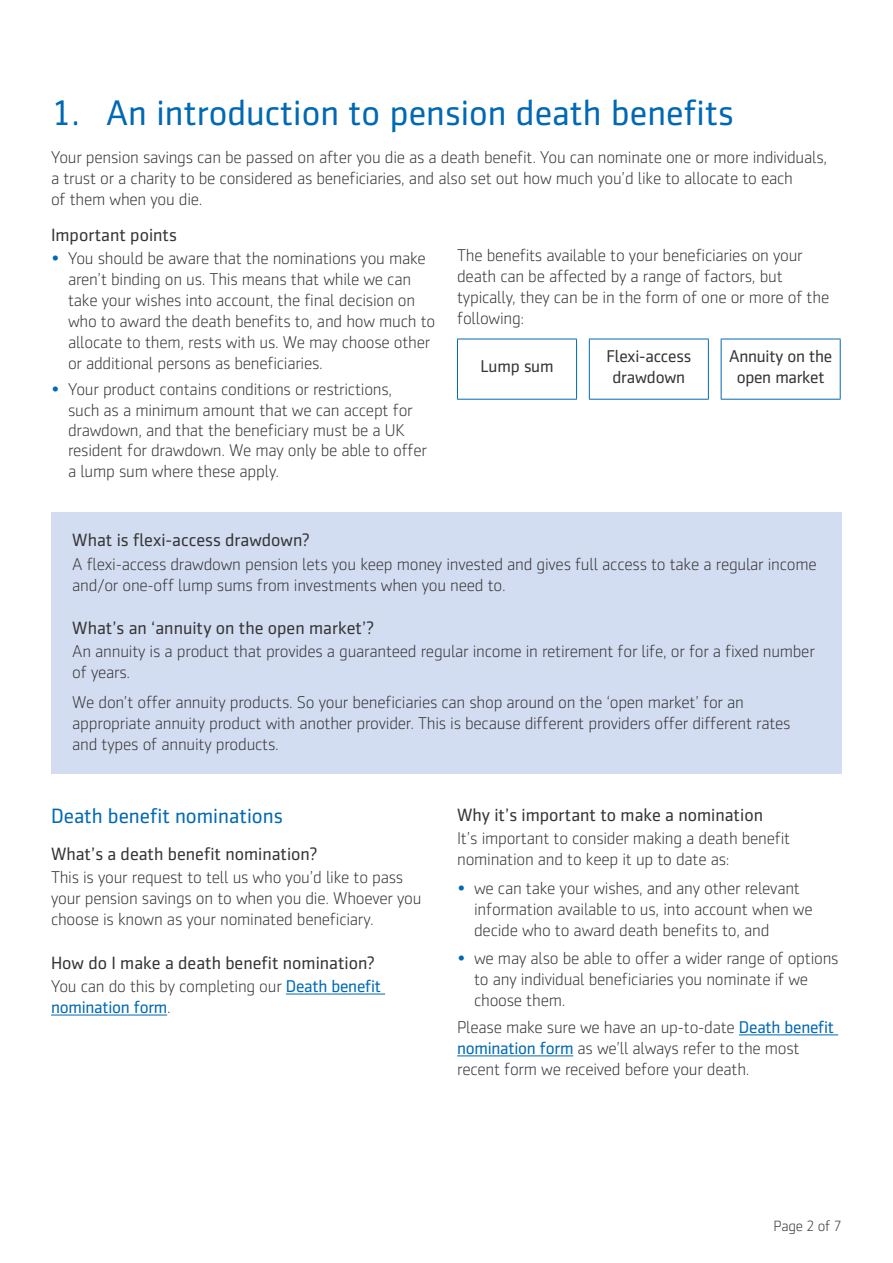
<style>
.page{position:relative;width:893px;height:1263px;background:#fff}
.page>*{position:absolute;margin:0;border:0;box-sizing:border-box;transform-origin:0 0}
.t1{font:36px "Sentico Sans DT";color:#0069b4}
.t2{font:21px "Sentico Sans DT";color:#0069b4}
.t3{font:18px "Sentico Sans DT";color:#373636}
.t4{font:300 17.25px/21px "Sentico Sans DT";letter-spacing:-.015em;color:#373636}
.t5{font:17.25px "Sentico Sans DT";letter-spacing:-.01em;color:#373636}
.t6{font:300 15px "Sentico Sans DT";letter-spacing:-.015em;color:#373636}
.s1{color:#0069b4}
.s2{font-weight:400;color:#0069b4}
</style>
<div class="page">
<div style="left:51px;top:512px;width:791px;height:262px;background:#d3ddf2"></div>
<hr style="left:721px;top:399px;width:120px;height:1px;background:#0069b4">
<hr style="left:589px;top:399px;width:120px;height:1px;background:#0069b4">
<hr style="left:457px;top:399px;width:120px;height:1px;background:#0069b4">
<hr style="left:840px;top:339px;width:1px;height:60px;background:#0069b4">
<hr style="left:721px;top:339px;width:1px;height:60px;background:#0069b4">
<hr style="left:721px;top:339px;width:120px;height:1px;background:#0069b4">
<hr style="left:708px;top:339px;width:1px;height:60px;background:#0069b4">
<hr style="left:589px;top:339px;width:1px;height:60px;background:#0069b4">
<hr style="left:589px;top:339px;width:120px;height:1px;background:#0069b4">
<hr style="left:576px;top:339px;width:1px;height:60px;background:#0069b4">
<hr style="left:457px;top:339px;width:1px;height:60px;background:#0069b4">
<hr style="left:457px;top:339px;width:120px;height:1px;background:#0069b4">
<hr style="left:286px;top:993px;width:99px;height:1px;background:#0069b4">
<hr style="left:51px;top:1014px;width:116px;height:1px;background:#0069b4">
<hr style="left:739px;top:1034px;width:99px;height:1px;background:#0069b4">
<hr style="left:457px;top:1055px;width:116px;height:1px;background:#0069b4">
<h1 class="t1" style="left:51px;top:94px;width:684px">1. An introduction to pension death benefits</h1>
<p class="t4" style="left:51px;top:147px;width:778px">Your pension savings can be passed on after you die as a death benefit. You can nominate one or more individuals, a trust or a charity to be considered as beneficiaries, and also set out how much you’d like to allocate to each<br>of them when you die.</p>
<p class="t3" style="left:51px;top:225px;width:127px">Important points</p>
<p class="t4" style="left:68px;top:248px;width:369px;text-indent:-17px"><span class="s1">•</span> You should be aware that the nominations you make aren’t binding on us. This means that while we can take your wishes into account, the final decision on who to award the death benefits to, and how much to allocate to them, rests with us. We may choose other or additional persons as beneficiaries.</p>
<p class="t4" style="left:68px;top:379px;width:361px;line-height:20.4px;text-indent:-17px"><span class="s1">•</span> Your product contains conditions or restrictions, such as a minimum amount that we can accept for drawdown, and that the beneficiary must be a UK resident for drawdown. We may only be able to offer a lump sum where these apply.</p>
<p class="t4" style="left:457px;top:245px;width:374px">The benefits available to your beneficiaries on your death can be affected by a range of factors, but typically, they can be in the form of one or more of the following:</p>
<p class="t5" style="left:606px;top:346px;width:86px">Flexi-access</p>
<p class="t5" style="left:729px;top:346px;width:105px">Annuity on the</p>
<p class="t5" style="left:480px;top:357px;width:75px">Lump sum</p>
<p class="t5" style="left:612px;top:367px;width:74px">drawdown</p>
<p class="t5" style="left:737px;top:367px;width:90px">open market</p>
<p class="t3" style="left:72px;top:530px;width:239px">What is fexi-access drawdown?</p>
<p class="t4" style="left:72px;top:553px;width:746px">A flexi-access drawdown pension lets you keep money invested and gives full access to take a regular income and/or one-off lump sums from investments when you need to.</p>
<p class="t3" style="left:72px;top:618px;width:304px">What’s an ‘annuity on the open market’?</p>
<p class="t4" style="left:72px;top:641px;width:744px">An annuity is a product that provides a guaranteed regular income in retirement for life, or for a fixed number of years.</p>
<p class="t4" style="left:72px;top:692px;width:720px">We don’t offer annuity products. So your beneficiaries can shop around on the ‘open market’ for an appropriate annuity product with another provider. This is because different providers offer different rates and types of annuity products.</p>
<p class="t2" style="left:51px;top:804px;width:233px">Death beneft nominations</p>
<p class="t3" style="left:51px;top:844px;width:268px">What’s a death beneft nomination?</p>
<p class="t4" style="left:51px;top:867px;width:372px">This is your request to tell us who you’d like to pass your pension savings on to when you die. Whoever you choose is known as your nominated beneficiary.</p>
<p class="t3" style="left:51px;top:953px;width:325px">How do I make a death beneft nomination?</p>
<p class="t4" style="left:51px;top:976px;width:332px">You can do this by completing our <span class="s2">Death benefit nomination form</span>.</p>
<p class="t3" style="left:457px;top:805px;width:307px">Why it’s important to make a nomination</p>
<p class="t4" style="left:457px;top:828px;width:335px">It’s important to consider making a death benefit nomination and to keep it up to date as:</p>
<p class="t4" style="left:474px;top:878px;width:340px;text-indent:-17px"><span class="s1">•</span> we can take your wishes, and any other relevant information available to us, into account when we decide who to award death benefits to, and</p>
<p class="t4" style="left:474px;top:947px;width:366px;text-indent:-17px"><span class="s1">•</span> we may also be able to offer a wider range of options to any individual beneficiaries you nominate if we choose them.</p>
<p class="t4" style="left:457px;top:1017px;width:379px">Please make sure we have an up-to-date <span class="s2">Death benefit nomination form</span> as we’ll always refer to the most recent form we received before your death.</p>
<p class="t6" style="left:773px;top:1218px;width:70px">Page 2 of 7</p>
</div>
